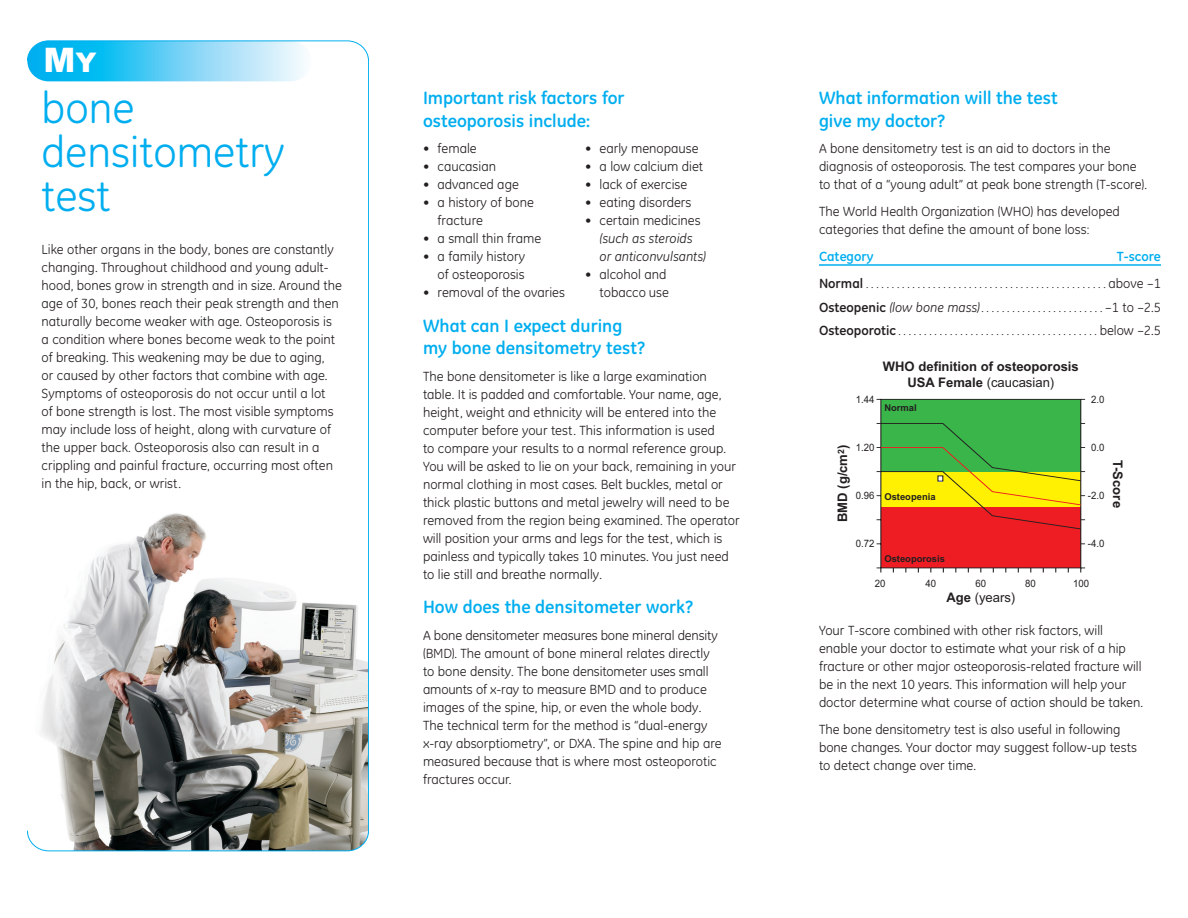
<style>
.page{position:relative;width:1188px;height:918px;background:#fff}
.page>*{position:absolute;margin:0;border:0;box-sizing:border-box;transform-origin:0 0}
.t1{font:43.65px/43.7px "GE Inspira";color:#00aeef}
.t2{font:900 33.9px "Arial";color:#fff}
.t3{font:700 18px/22.5px "GE Inspira";color:#00aeef}
.t4{font:13.5px/18px "GE Inspira";color:#231f20}
.t5{font:italic 13.5px/18px "GE Inspira";color:#231f20}
.t6{font:700 13.5px "GE Inspira";color:#00aeef}
.t7{font:700 13.2px/15.8px "Arial";color:#231f20;text-align:center}
.t8{font:13.2px "Arial";color:#231f20}
.t9{font:12px/23.2px "GE Inspira";color:#231f20;text-align:justify}
.t10{font:10.2px "Arial";color:#231f20;scale:.94 1}
.t11{font:700 9.45px "Arial";color:#231f20}
.s1{font-size:27.15px}
.s2{font-style:normal}
.s3{font-weight:700;font-size:13.5px}
.s4{font-size:13.5px}
.s5{font-style:italic;font-size:13.5px}
.s6{font-weight:400}
.s7{font-weight:700}
</style>
<div class="page">
<img style="left:35px;top:513px;width:334px;height:338px">
<hr style="left:819px;top:264px;width:342px;height:2px;background:#00aeef">
<svg style="left:27px;top:41px;width:277px;height:40px;background:#66d0f5"></svg>
<svg style="left:876px;top:399px;width:210px;height:174px;background:#a58c39"></svg>
<p class="t2" style="left:44px;top:41px;width:55px">M<span class="s1">Y</span></p>
<p class="t1" style="left:42px;top:90px;width:245px">bone densitometry test</p>
<p class="t4" style="left:42px;top:241px;width:302px">Like other organs in the body, bones are constantly changing. Throughout childhood and young adult&shy;hood, bones grow in strength and in size. Around the age of 30, bones reach their peak strength and then naturally become weaker with age. Osteoporosis is a condition where bones become weak to the point of breaking. This weakening may be due to aging,<br>or caused by other factors that combine with age.<br>Symptoms of osteoporosis do not occur until a lot<br>of bone strength is lost. The most visible symptoms may include loss of height, along with curvature of the upper back. Osteoporosis also can result in a crippling and painful fracture, occurring most often in the hip, back, or wrist.</p>
<p class="t3" style="left:423px;top:88px;width:203px">Important risk factors for osteoporosis include:</p>
<p class="t4" style="left:423px;top:141px;width:55px">• female</p>
<p class="t4" style="left:423px;top:159px;width:75px">• caucasian</p>
<p class="t4" style="left:423px;top:177px;width:97px">• advanced age</p>
<p class="t4" style="left:438px;top:195px;width:98px;text-indent:-15px">• a history of bone fracture</p>
<p class="t4" style="left:423px;top:231px;width:120px">• a small thin frame</p>
<p class="t4" style="left:423px;top:249px;width:104px;text-align:right">• a family history of osteoporosis</p>
<p class="t4" style="left:423px;top:285px;width:144px">• removal of the ovaries</p>
<p class="t4" style="left:585px;top:141px;width:115px">• early menopause</p>
<p class="t4" style="left:585px;top:159px;width:120px">• a low calcium diet</p>
<p class="t4" style="left:585px;top:177px;width:104px">• lack of exercise</p>
<p class="t4" style="left:585px;top:195px;width:108px">• eating disorders</p>
<p class="t5" style="left:600px;top:213px;width:108px;text-indent:-15px"><span class="s2">• certain medicines </span>(such as steroids or anticonvulsants)</p>
<p class="t4" style="left:585px;top:267px;width:85px;text-align:right">• alcohol and tobacco use</p>
<p class="t3" style="left:423px;top:316px;width:224px">What can I expect during my bone densitometry test?</p>
<p class="t4" style="left:423px;top:369px;width:318px">The bone densitometer is like a large examination table. It is padded and comfortable. Your name, age, height, weight and ethnicity will be entered into the computer before your test. This information is used<br>to compare your results to a normal reference group.<br>You will be asked to lie on your back, remaining in your normal clothing in most cases. Belt buckles, metal or thick plastic buttons and metal jewelry will need to be removed from the region being examined. The operator will position your arms and legs for the test, which is painless and typically takes 10 minutes. You just need to lie still and breathe normally.</p>
<p class="t3" style="left:423px;top:597px;width:272px">How does the densitometer work?</p>
<p class="t4" style="left:423px;top:627px;width:300px">A bone densitometer measures bone mineral density (BMD). The amount of bone mineral relates directly to bone density. The bone densitometer uses small amounts of x-ray to measure BMD and to produce images of the spine, hip, or even the whole body.<br>The technical term for the method is “dual-energy x-ray absorptiometry”, or DXA. The spine and hip are measured because that is where most osteoporotic fractures occur.</p>
<p class="t3" style="left:819px;top:88px;width:240px">What information will the test give my doctor?</p>
<p class="t4" style="left:819px;top:141px;width:330px">A bone densitometry test is an aid to doctors in the diagnosis of osteoporosis. The test compares your bone to that of a “young adult” at peak bone strength (T-score).</p>
<p class="t4" style="left:819px;top:204px;width:302px">The World Health Organization (WHO) has developed categories that define the amount of bone loss:</p>
<p class="t6" style="left:819px;top:251px;width:56px">Category</p>
<p class="t6" style="left:1117px;top:251px;width:46px">T-score</p>
<p class="t9" style="left:819px;top:274px;width:343px"><span class="s3">Normal</span> . . . . . . . . . . . . . . . . . . . . . . . . . . . . . . . . . . . . . . . . . . . . . . . <span class="s4">above –1<br></span><span class="s3">Osteopenic</span> <span class="s5">(low bone mass)</span>. . . . . . . . . . . . . . . . . . . . . . . . <span class="s4">–1 to –2.5<br></span><span class="s3">Osteoporotic</span> . . . . . . . . . . . . . . . . . . . . . . . . . . . . . . . . . . . . . . . <span class="s4">below –2.5</span></p>
<p class="t10" style="left:856px;top:394px;width:21px">1.44</p>
<p class="t7" style="left:883px;top:360px;width:197px">WHO definition of osteoporosis<br>USA Female <span class="s6">(caucasian)</span></p>
<p class="t11" style="left:884px;top:405px;width:34px">Normal</p>
<p class="t10" style="left:1091px;top:394px;width:16px">2.0</p>
<p class="t10" style="left:856px;top:442px;width:21px">1.20</p>
<p class="t7" style="left:836px;top:522px;width:79px;rotate:-90deg">BMD (g/cm<sup>2</sup>)</p>
<p class="t10" style="left:856px;top:490px;width:21px">0.96</p>
<p class="t11" style="left:884px;top:494px;width:53px">Osteopenia</p>
<p class="t10" style="left:1091px;top:442px;width:16px">0.0</p>
<p class="t10" style="left:1088px;top:490px;width:19px">-2.0</p>
<p class="t10" style="left:856px;top:538px;width:21px">0.72</p>
<p class="t10" style="left:1088px;top:538px;width:19px">-4.0</p>
<p class="t11" style="left:884px;top:555px;width:62px">Osteoporosis</p>
<p class="t10" style="left:875px;top:577px;width:13px">20</p>
<p class="t10" style="left:926px;top:577px;width:13px">40</p>
<p class="t10" style="left:975px;top:577px;width:13px">60</p>
<p class="t10" style="left:1025px;top:577px;width:13px">80</p>
<p class="t10" style="left:1073px;top:577px;width:19px">100</p>
<p class="t8" style="left:946px;top:589px;width:70px"><span class="s7">Age</span> (years)</p>
<p class="t7" style="left:1124px;top:460px;width:49px;rotate:90deg">T-Score</p>
<p class="t4" style="left:819px;top:622px;width:326px">Your T-score combined with other risk factors, will enable your doctor to estimate what your risk of a hip fracture or other major osteoporosis-related fracture will be in the next 10 years. This information will help your doctor determine what course of action should be taken.</p>
<p class="t4" style="left:819px;top:721px;width:319px">The bone densitometry test is also useful in following bone changes. Your doctor may suggest follow-up tests to detect change over time.</p>
</div>
